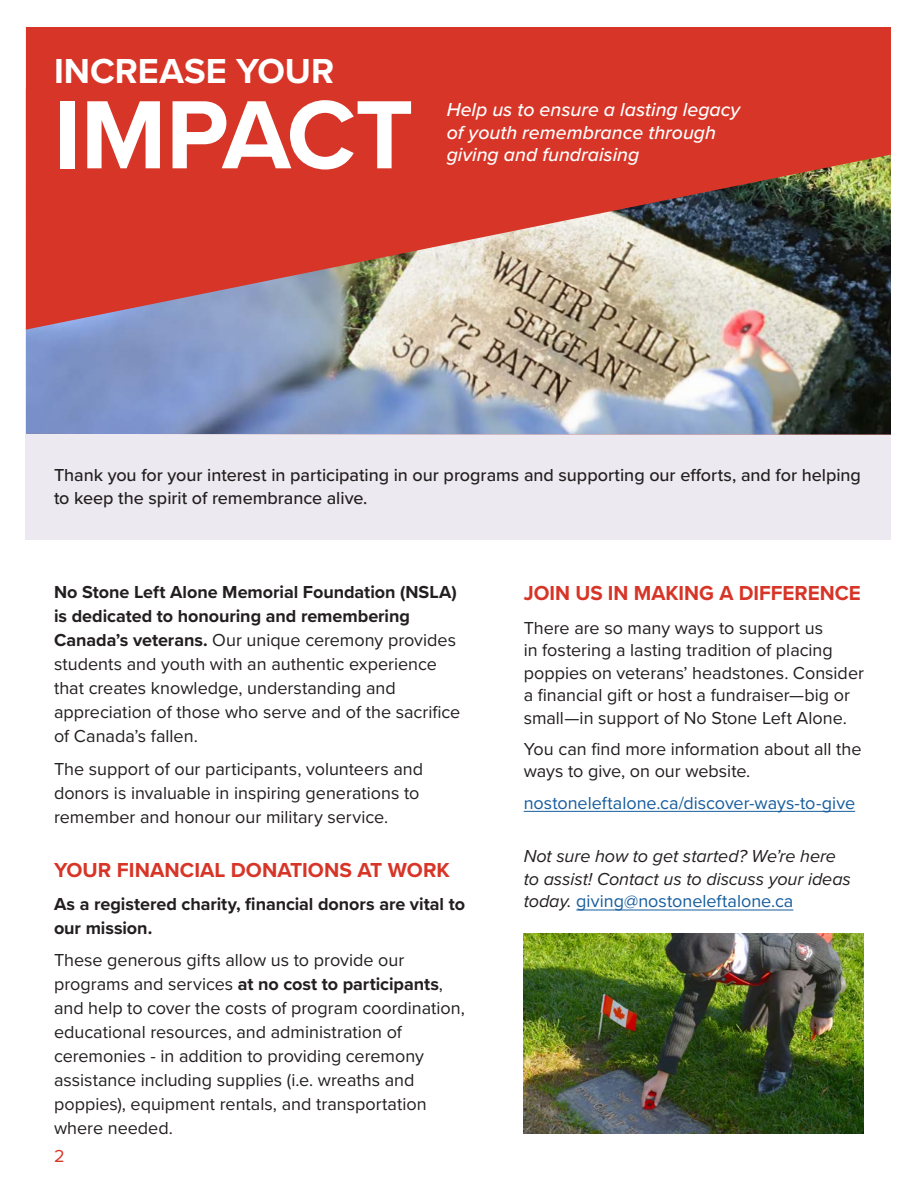
<style>
.page{position:relative;width:918px;height:1188px;background:#fff}
.page>*{position:absolute;margin:0;border:0;box-sizing:border-box;transform-origin:0 0}
.t1{font:700 100.5px "Proxima Nova";letter-spacing:-.01em;color:#fff}
.t2{font:700 36px "Proxima Nova";color:#fff}
.t3{font:700 21px "Proxima Nova";color:#d73527}
.t4{font:italic 500 19.5px/22.5px "Proxima Nova";color:#fff}
.t5{font:18px/24px "Proxima Nova";color:#231f20}
.t6{font:500 18px/22.5px "Proxima Nova";letter-spacing:-.005em;color:#231f20}
.t7{font:italic 18px/22.5px "Proxima Nova";letter-spacing:-.005em;color:#231f20}
.t8{font:700 18px/24px "Proxima Nova";letter-spacing:-.005em;color:#231f20}
.t9{font:18px "Proxima Nova";color:#175d9e}
.t10{font:18px "Proxima Nova";color:#d73527}
.s1{font-weight:700}
.s2{font-style:normal;color:#175d9e}
</style>
<div class="page">
<div style="left:26px;top:435px;width:865px;height:105px;background:#ede9f0"></div>
<img style="left:26px;top:330px;width:865px;height:105px">
<svg style="left:26px;top:27px;width:865px;height:303px;background:#c35144"></svg>
<hr style="left:524px;top:811px;width:331px;height:1px;background:#175d9e">
<hr style="left:576px;top:910px;width:217px;height:1px;background:#175d9e">
<img style="left:524px;top:933px;width:340px;height:201px">
<p class="t2" style="left:54px;top:44px;width:282px">INCREASE YOUR</p>
<p class="t1" style="left:54px;top:60px;width:361px">IMPACT</p>
<p class="t4" style="left:447px;top:98px;width:295px">Help us to ensure a lasting legacy of youth remembrance through giving and fundraising</p>
<p class="t6" style="left:54px;top:463px;width:808px">Thank you for your interest in participating in our programs and supporting our efforts, and for helping to keep the spirit of remembrance alive.</p>
<p class="t5" style="left:54px;top:579px;width:408px"><span class="s1">No Stone Left Alone Memorial Foundation (NSLA) is dedicated to honouring and remembering Canada’s veterans.</span> Our unique ceremony provides students and youth with an authentic experience that creates knowledge, understanding and appreciation of those who serve and of the sacrifice of Canada’s fallen.</p>
<p class="t5" style="left:54px;top:756px;width:371px">The support of our participants, volunteers and donors is invaluable in inspiring generations to remember and honour our military service.</p>
<p class="t3" style="left:54px;top:854px;width:397px">YOUR FINANCIAL DONATIONS AT WORK</p>
<p class="t8" style="left:54px;top:891px;width:413px">As a registered charity, financial donors are vital to our mission.</p>
<p class="t5" style="left:54px;top:947px;width:412px">These generous gifts allow us to provide our programs and services <span class="s1">at no cost to participants</span>, and help to cover the costs of program coordination, educational resources, and administration of ceremonies - in addition to providing ceremony assistance including supplies (i.e. wreaths and poppies), equipment rentals, and transportation where needed.</p>
<p class="t10" style="left:54px;top:1143px;width:12px">2</p>
<p class="t3" style="left:524px;top:578px;width:339px">JOIN US IN MAKING A DIFFERENCE</p>
<p class="t5" style="left:524px;top:616px;width:342px;line-height:22.5px">There are so many ways to support us<br>in fostering a lasting tradition of placing poppies on veterans’ headstones. Consider a financial gift or host a fundraiser—big or small—in support of No Stone Left Alone.</p>
<p class="t5" style="left:524px;top:737px;width:339px;line-height:22.5px">You can find more information about all the ways to give, on our website.</p>
<p class="t9" style="left:524px;top:789px;width:333px">nostoneleftalone.ca/discover-ways-to-give</p>
<p class="t7" style="left:524px;top:844px;width:329px">Not sure how to get started? We’re here to assist! Contact us to discuss your ideas today. <span class="s2">giving@nostoneleftalone.ca</span></p>
</div>
